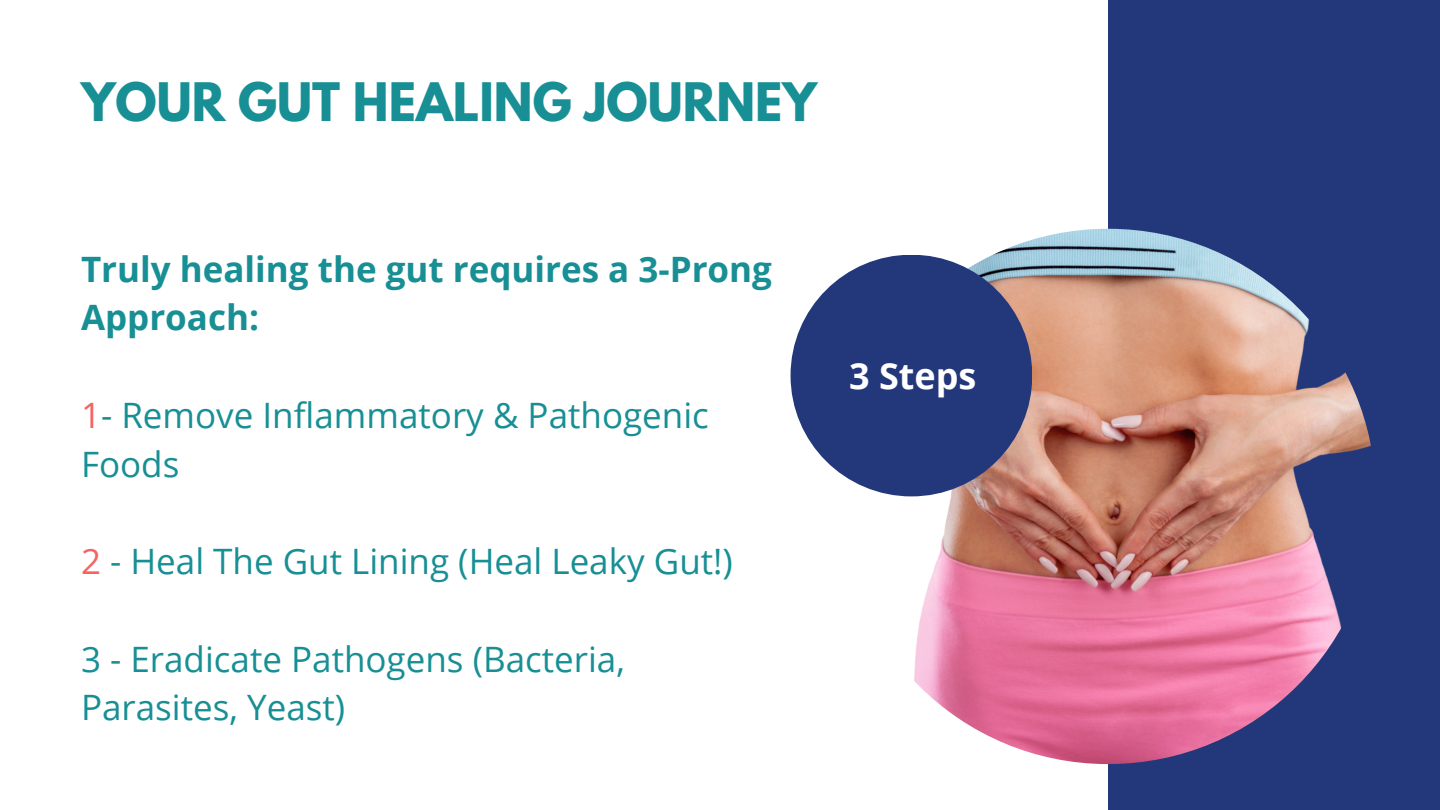
<style>
.page{position:relative;width:1440px;height:810px;background:#fff}
.page>*{position:absolute;margin:0;border:0;box-sizing:border-box;transform-origin:0 0}
.t1{font:700 47px "League Spartan";color:#178f94}
.t2{font:700 36px "Open Sans";color:#fff}
.t3{font:35px/48.8px "Open Sans";color:#178f94}
.t4{font:700 35px/48.8px "Open Sans";color:#178f94}
.s1{color:#f46462}
</style>
<div class="page">
<div style="left:1108px;top:0;width:332px;height:810px;background:#23377b"></div>
<img style="left:840px;top:229px;width:536px;height:535px;border-radius:50%">
<div style="left:791px;top:255px;width:241px;height:241px;background:#23377b;border-radius:50%"></div>
<h1 class="t1" style="left:81px;top:79px;width:738px">YOUR GUT HEALING JOURNEY</h1>
<p class="t4" style="left:81px;top:244px;width:692px">Truly healing the gut requires a 3-Prong<br>Approach:</p>
<p class="t3" style="left:81px;top:390px;width:629px"><span class="s1">1</span>- Remove Inflammatory &amp; Pathogenic<br>Foods</p>
<p class="t3" style="left:81px;top:536px;width:653px"><span class="s1">2</span> - Heal The Gut Lining (Heal Leaky Gut!)</p>
<p class="t3" style="left:81px;top:634px;width:545px">3 - Eradicate Pathogens (Bacteria,<br>Parasites, Yeast)</p>
<p class="t2" style="left:849px;top:350px;width:129px">3 Steps</p>
</div>
